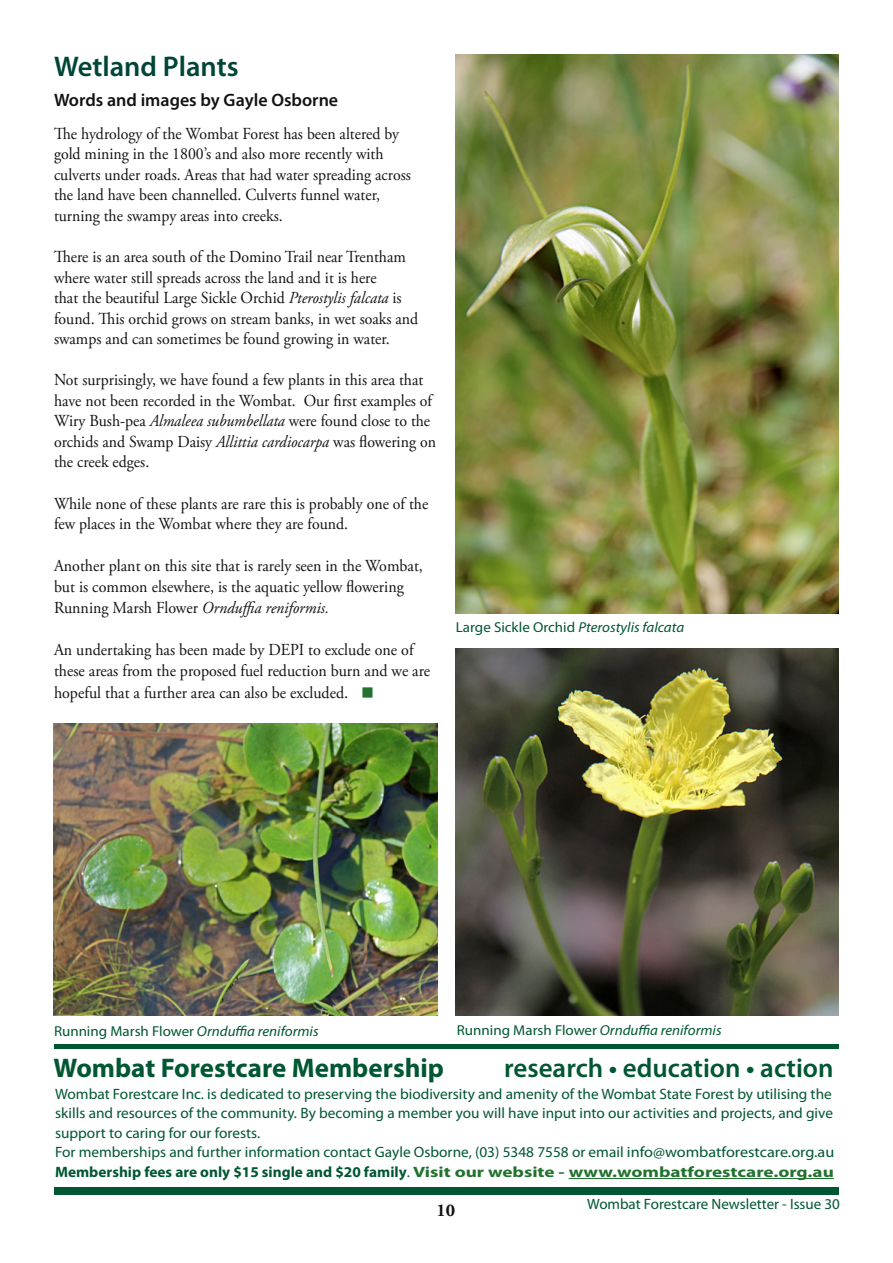
<style>
.page{position:relative;width:893px;height:1263px;background:#fff}
.page>*{position:absolute;margin:0;border:0;box-sizing:border-box;transform-origin:0 0}
.t1{font:600 28.5px "Myriad Pro";color:#004539}
.t2{font:700 27px "Myriad Pro";color:#005732}
.t3{font:600 27px "Myriad Pro";color:#005732}
.t4{font:600 18px "Myriad Pro";color:#121212}
.t5{font:700 18px "Adobe Garamond Pro";color:#121212}
.t6{font:16.8px/20.5px "Adobe Garamond Pro";color:#121212;scale:.94 1}
.t7{font:16.8px/21px "Adobe Garamond Pro";color:#121212;scale:.95 1}
.t8{font:15px/19.5px "Myriad Pro";color:#005732}
.t9{font:italic 14.4px "Myriad Pro";color:#005732;scale:1.04 1}
.s1{font-style:italic}
.s2{font-size:17.55px}
.s3{color:#21712f}
.s4{font-style:normal}
.s5{font-weight:700}
.s6{font-weight:700;color:#21712f}
</style>
<div class="page">
<div style="left:55px;top:1187px;width:784px;height:7px;background:#005732"></div>
<hr style="left:54px;top:1044px;width:785px;height:4px;background:#005732">
<hr style="left:569px;top:1178px;width:265px;height:1px;background:#21712f">
<img style="left:455px;top:54px;width:384px;height:559px">
<img style="left:54px;top:723px;width:383px;height:293px">
<img style="left:455px;top:648px;width:384px;height:368px">
<h1 class="t1" style="left:54px;top:48px;width:186px">Wetland Plants</h1>
<p class="t4" style="left:54px;top:89px;width:286px">Words and images by Gayle Osborne</p>
<p class="t6" style="left:54px;top:124px;width:381px">The hydrology of the Wombat Forest has been altered by gold mining in the 1800’s and also more recently with culverts under roads. Areas that had water spreading across the land have been channelled. Culverts funnel water, turning the swampy areas into creeks.</p>
<p class="t6" style="left:54px;top:247px;width:389px">There is an area south of the Domino Trail near Trentham where water still spreads across the land and it is here<br>that the beautiful Large Sickle Orchid <span class="s1">Pterostylis falcata</span> is found. This orchid grows on stream banks, in wet soaks and swamps and can sometimes be found growing in water.</p>
<p class="t6" style="left:54px;top:370px;width:408px">Not surprisingly, we have found a few plants in this area that have not been recorded in the Wombat. Our first examples of Wiry Bush-pea <span class="s1">Almaleea subumbellata</span> were found close to the orchids and Swamp Daisy <span class="s1">Allittia cardiocarpa</span> was flowering on the creek edges.</p>
<p class="t6" style="left:54px;top:494px;width:400px">While none of these plants are rare this is probably one of the few places in the Wombat where they are found.</p>
<p class="t7" style="left:54px;top:556px;width:390px">Another plant on this site that is rarely seen in the Wombat, but is common elsewhere, is the aquatic yellow flowering<br>Running Marsh Flower <span class="s1">Ornduffia reniformis.</span></p>
<p class="t7" style="left:54px;top:640px;width:397px">An undertaking has been made by DEPI to exclude one of these areas from the proposed fuel reduction burn and we are hopeful that a further area can also be excluded<span class="s2">.</span> <span class="s3">■</span></p>
<p class="t9" style="left:456px;top:618px;width:221px"><span class="s4">Large Sickle Orchid</span> Pterostylis falcata</p>
<p class="t9" style="left:54px;top:1022px;width:256px"><span class="s4">Running Marsh Flower</span> Ornduffia reniformis</p>
<p class="t9" style="left:457px;top:1021px;width:256px"><span class="s4">Running Marsh Flower</span> Ornduffia reniformis</p>
<h2 class="t2" style="left:53px;top:1050px;width:392px">Wombat Forestcare Membership</h2>
<h2 class="t3" style="left:504px;top:1050px;width:331px">research • education • action</h2>
<p class="t8" style="left:55px;top:1084px;width:781px">Wombat Forestcare Inc. is dedicated to preserving the biodiversity and amenity of the Wombat State Forest by utilising the skills and resources of the community. By becoming a member you will have input into our activities and projects, and give support to caring for our forests.<br>For memberships and further information contact Gayle Osborne, (03) 5348 7558 or email info@wombatforestcare.org.au <span class="s5">Membership fees are only $15 single and $20 family</span>. <span class="s6">Visit our website - www.wombatforestcare.org.au</span></p>
<p class="t5" style="left:437px;top:1200px;width:20px">10</p>
<p class="t8" style="left:587px;top:1194px;width:254px">Wombat Forestcare Newsletter - Issue 30</p>
</div>
